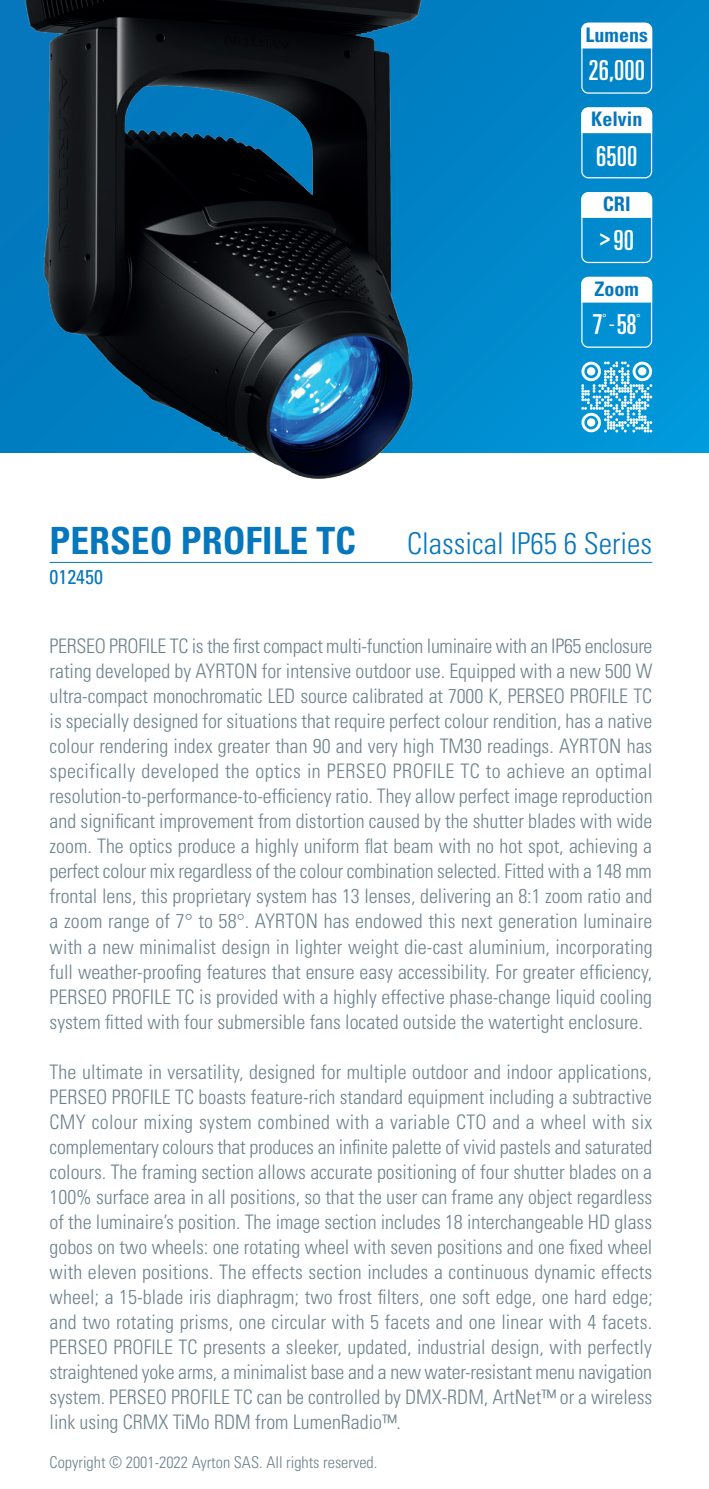
<style>
.page{position:relative;width:709px;height:1489px;background:#fff}
.page>*{position:absolute;margin:0;border:0;box-sizing:border-box;transform-origin:0 0}
.t1{font:700 condensed 37.5px "Univers LT Std";color:#0677bc}
.t2{font:300 condensed 30px "Univers LT Std";color:#0677bc}
.t3{font:ultra-condensed 27.5px "Univers LT Std";color:#fff}
.t4{font:300 condensed 20px/25px "Univers LT Std";color:#6e828c;text-align:justify}
.t5{font:700 condensed 20px "Univers LT Std";color:#0677bc}
.t6{font:condensed 20px "Univers LT Std";color:#0677bc}
.t7{font:300 condensed 16.25px "Univers LT Std";color:#6e828c}
.t8{font:ultra-condensed 11.25px "Univers LT Std";color:#fff}
</style>
<div class="page">
<div style="left:0;top:0;width:709px;height:452px;background:linear-gradient(to bottom,#0281c4,#0095d7)"></div>
<hr style="left:50px;top:562px;width:602px;height:1px;background:#0677bc">
<img style="left:0;top:0;width:486px;height:479px">
<svg style="left:581px;top:23px;width:71px;height:25px"></svg>
<div style="left:581px;top:23px;width:71px;height:71px;border:1px solid #fff;border-radius:6px"></div>
<svg style="left:581px;top:107px;width:71px;height:26px"></svg>
<div style="left:581px;top:107px;width:71px;height:71px;border:1px solid #fff;border-radius:6px"></div>
<svg style="left:581px;top:192px;width:71px;height:26px"></svg>
<div style="left:581px;top:192px;width:71px;height:71px;border:1px solid #fff;border-radius:6px"></div>
<svg style="left:581px;top:277px;width:71px;height:25px"></svg>
<div style="left:581px;top:277px;width:71px;height:71px;border:1px solid #fff;border-radius:6px"></div>
<svg style="left:581px;top:361px;width:71px;height:71px"></svg>
<div style="left:587px;top:367px;width:8px;height:8px;background:#fff;border-radius:50%"></div>
<div style="left:638px;top:367px;width:8px;height:8px;background:#fff;border-radius:50%"></div>
<div style="left:587px;top:418px;width:8px;height:8px;background:#fff;border-radius:50%"></div>
<p class="t5" style="left:585px;top:22px;width:64px">Lumens</p>
<h3 class="t3" style="left:588px;top:55px;width:58px">26,000</h3>
<p class="t5" style="left:591px;top:107px;width:53px">Kelvin</p>
<h3 class="t3" style="left:596px;top:140px;width:43px">6500</h3>
<p class="t5" style="left:603px;top:192px;width:29px">CRI</p>
<h3 class="t3" style="left:599px;top:225px;width:36px"><sup>&gt;</sup>90</h3>
<p class="t5" style="left:594px;top:276px;width:46px">Zoom</p>
<h3 class="t3" style="left:592px;top:309px;width:46px">7<sup>°</sup> <sup>-</sup>58</h3>
<p class="t8" style="left:636px;top:311px;width:6px">°</p>
<h1 class="t1" style="left:50px;top:517px;width:308px">PERSEO PROFILE TC</h1>
<p class="t6" style="left:50px;top:564px;width:55px">012450</p>
<h2 class="t2" style="left:407px;top:525px;width:246px">Classical IP65 6 Series</h2>
<p class="t4" style="left:50px;top:633px;width:604px">PERSEO PROFILE TC is the first compact multi-function luminaire with an IP65 enclosure rating developed by AYRTON for intensive outdoor use. Equipped with a new 500 W ultra-compact monochromatic LED source calibrated at 7000 K, PERSEO PROFILE TC is specially designed for situations that require perfect colour rendition, has a native colour rendering index greater than 90 and very high TM30 readings. AYRTON has specifically developed the optics in PERSEO PROFILE TC to achieve an optimal resolution-to-performance-to-efficiency ratio. They allow perfect image reproduction and significant improvement from distortion caused by the shutter blades with wide zoom. The optics produce a highly uniform flat beam with no hot spot, achieving a perfect colour mix regardless of the colour combination selected. Fitted with a 148 mm frontal lens, this proprietary system has 13 lenses, delivering an 8:1 zoom ratio and a zoom range of 7° to 58°. AYRTON has endowed this next generation luminaire with a new minimalist design in lighter weight die-cast aluminium, incorporating full weather-proofing features that ensure easy accessibility. For greater efficiency, PERSEO PROFILE TC is provided with a highly effective phase-change liquid cooling system fitted with four submersible fans located outside the watertight enclosure.</p>
<p class="t4" style="left:50px;top:1058px;width:604px">The ultimate in versatility, designed for multiple outdoor and indoor applications, PERSEO PROFILE TC boasts feature-rich standard equipment including a subtractive CMY colour mixing system combined with a variable CTO and a wheel with six complementary colours that produces an infinite palette of vivid pastels and saturated colours. The framing section allows accurate positioning of four shutter blades on a 100% surface area in all positions, so that the user can frame any object regardless of the luminaire’s position. The image section includes 18 interchangeable HD glass gobos on two wheels: one rotating wheel with seven positions and one fixed wheel with eleven positions. The effects section includes a continuous dynamic effects wheel; a 15-blade iris diaphragm; two frost filters, one soft edge, one hard edge; and two rotating prisms, one circular with 5 facets and one linear with 4 facets.<br>PERSEO PROFILE TC presents a sleeker, updated, industrial design, with perfectly straightened yoke arms, a minimalist base and a new water-resistant menu navigation system. PERSEO PROFILE TC can be controlled by DMX-RDM, ArtNet™ or a wireless link using CRMX TiMo RDM from LumenRadio™.</p>
<p class="t7" style="left:50px;top:1452px;width:329px">Copyright © 2001-2022 Ayrton SAS. All rights reserved.</p>
</div>
